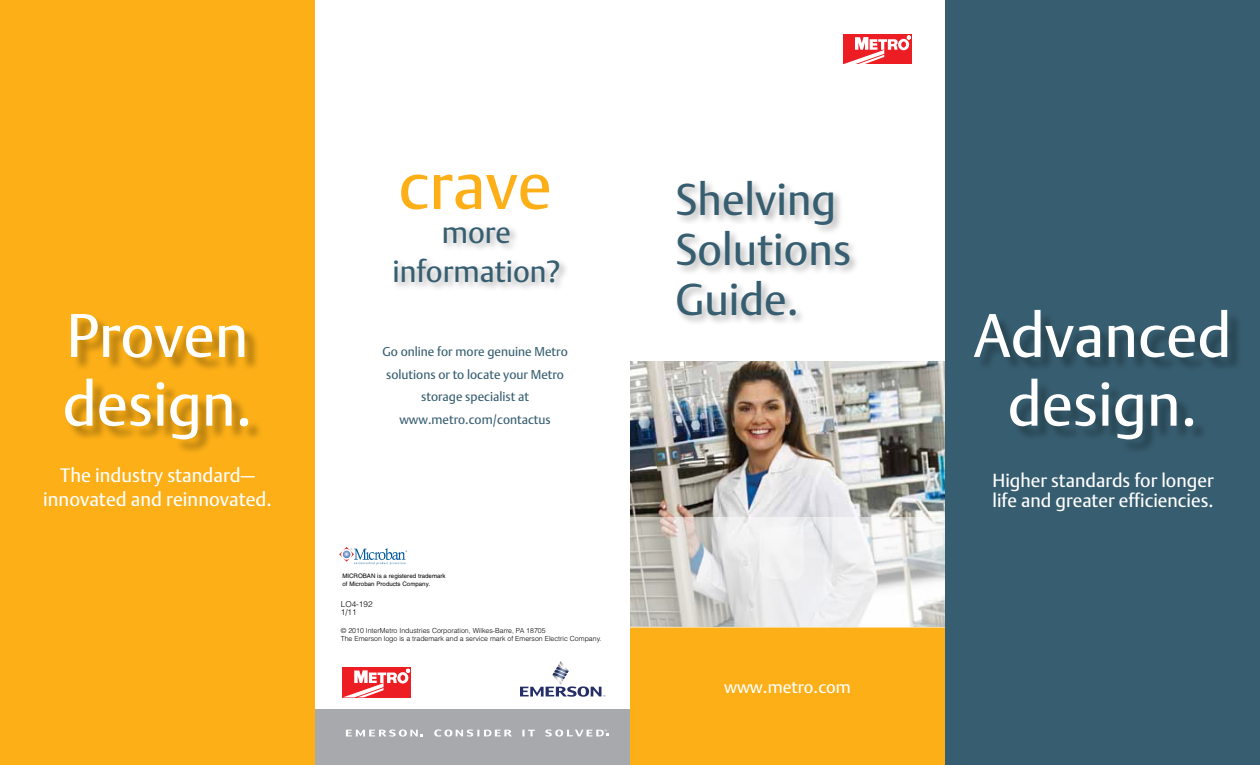
<style>
.page{position:relative;width:1260px;height:765px;background:#fff}
.page>*{position:absolute;margin:0;border:0;box-sizing:border-box;transform-origin:0 0}
.t1{font:66.5px "DTL Argo T";color:#fcaf17}
.t2{font:60.75px/68.8px "DTL Argo T";color:#fff;text-align:center}
.t3{font:44px/49.9px "DTL Argo T";color:#375e70}
.t4{font:30.12px/39px "DTL Argo T";color:#375e70;text-align:center}
.t5{font:19.25px/23.8px "DTL Argo T";color:#fff;text-align:center}
.t6{font:18.75px/20px "DTL Argo T";color:#fff}
.t7{font:17px "DTL Argo T";color:#fff}
.t8{font:12.62px/22.5px "DTL Argo T";color:#375e70;text-align:center}
.t9{font:300 8.12px/7.5px "Helvetica";color:#000}
.t10{font:300 7px/8.4px "Helvetica";color:#000}
.t11{font:6.12px/7.6px "Helvetica";color:#000}
</style>
<div class="page">
<div style="left:945px;top:0;width:315px;height:765px;background:#375e70"></div>
<div style="left:0;top:0;width:315px;height:765px;background:#fcaf17"></div>
<div style="left:674px;top:178px;width:186px;height:148px;background:#000;opacity:.31"></div>
<div style="left:975px;top:312px;width:267px;height:142px;background:#000;opacity:.31"></div>
<div style="left:67px;top:316px;width:196px;height:138px;background:#000;opacity:.31"></div>
<img style="left:630px;top:362px;width:315px;height:155px">
<div style="left:630px;top:628px;width:315px;height:137px;background:#fcaf17"></div>
<svg style="left:630px;top:517px;width:315px;height:111px"></svg>
<div style="left:844px;top:34px;width:68px;height:30px;background:#ed1d24"></div>
<svg style="left:844px;top:36px;width:67px;height:28px"></svg>
<div style="left:315px;top:710px;width:315px;height:55px;background:#a7a9ac"></div>
<svg style="left:522px;top:730px;width:13px;height:6px"></svg>
<svg style="left:434px;top:729px;width:78px;height:8px"></svg>
<svg style="left:346px;top:729px;width:77px;height:8px"></svg>
<svg style="left:545px;top:729px;width:63px;height:8px"></svg>
<div style="left:343px;top:667px;width:68px;height:30px;background:#ed1d24"></div>
<svg style="left:344px;top:669px;width:66px;height:28px"></svg>
<svg style="left:520px;top:661px;width:85px;height:36px"></svg>
<svg style="left:339px;top:547px;width:68px;height:18px"></svg>
<div style="left:391px;top:224px;width:177px;height:68px;background:#000;opacity:.31"></div>
<h2 class="t2" style="left:63px;top:301px;width:191px;text-align:left">Proven design.</h2>
<h3 class="t5" style="left:43px;top:464px;width:230px">The industry standard— innovated and reinnovated.</h3>
<h1 class="t1" style="left:398px;top:146px;width:155px">crave</h1>
<h3 class="t4" style="left:392px;top:212px;width:170px">more information?</h3>
<h3 class="t8" style="left:382px;top:341px;width:187px">Go online for more genuine Metro solutions or to locate your Metro storage specialist at www.metro.com/contactus</h3>
<p class="t11" style="left:342px;top:572px;width:105px">MICROBAN is a registered trademark of Microban Products Company.</p>
<p class="t9" style="left:341px;top:600px;width:33px">LO4-192<br>1/11</p>
<p class="t10" style="left:341px;top:626px;width:262px">© 2010 InterMetro Industries Corporation, Wilkes-Barre, PA 18705<br>The Emerson logo is a trademark and a service mark of Emerson Electric Company.</p>
<h3 class="t3" style="left:675px;top:174px;width:177px">Shelving<br>Solutions<br>Guide.</h3>
<h3 class="t7" style="left:724px;top:677px;width:128px">www.metro.com</h3>
<h2 class="t2" style="left:973px;top:301px;width:260px">Advanced design.</h2>
<h3 class="t6" style="left:993px;top:470px;width:223px">Higher standards for longer life and greater efficiencies.</h3>
</div>
